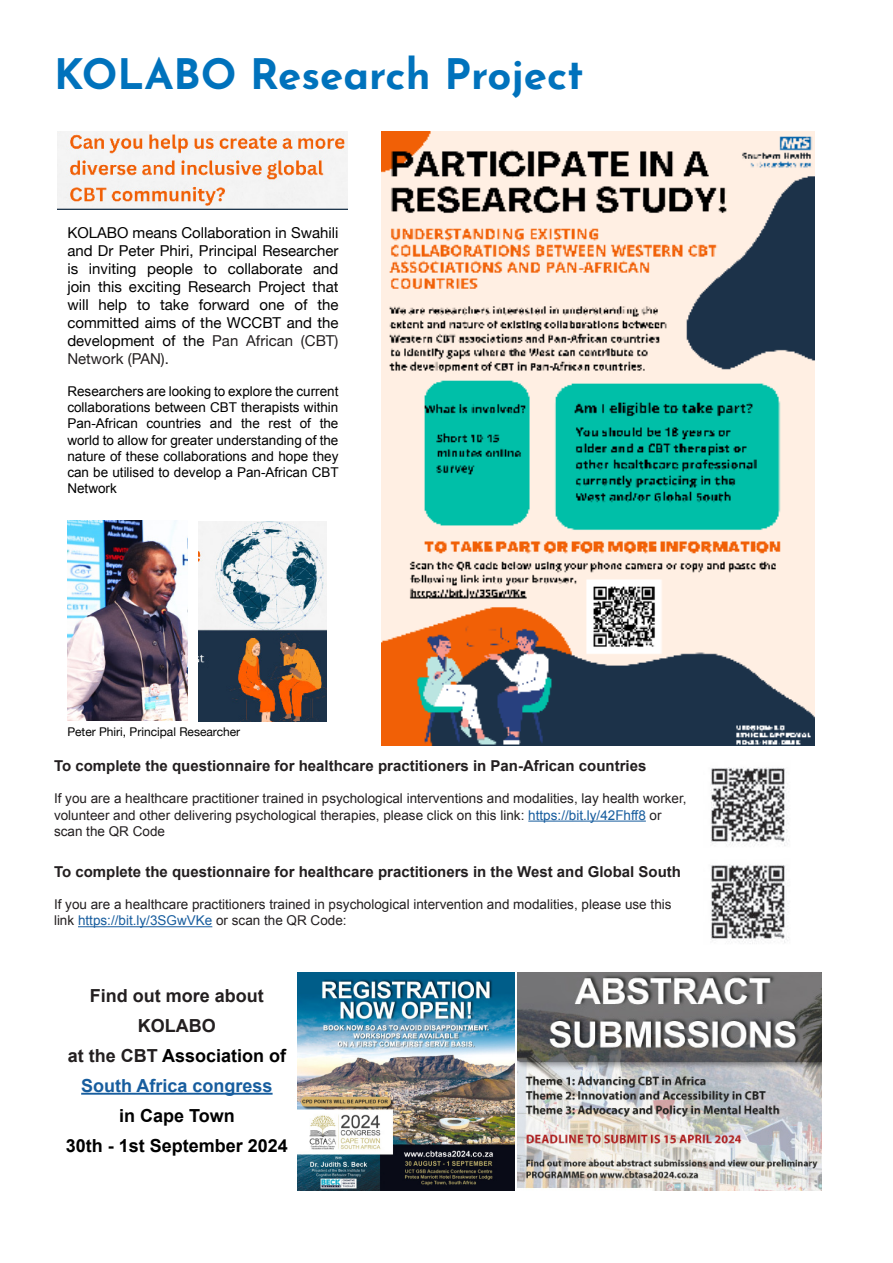
<style>
.page{position:relative;width:893px;height:1263px;background:#fff}
.page>*{position:absolute;margin:0;border:0;box-sizing:border-box;transform-origin:0 0}
.Paragraph_Style_9{font:700 42px "Josefin Sans";color:#0072bc}
.t1{font:700 18px/30px "Arial";color:#175d9e;text-align:center}
.t2{font:700 18px "Arial";color:#000}
.t3{font:700 18px/30px "Arial";color:#231f20;text-align:center}
.Paragraph_Style_9-2{font:15px/18px "Helvetica Neue";color:#000;text-align:justify}
.t4{font:700 15px "Arial";color:#231f20}
.t5{font:13.5px/16.2px "Arial";color:#231f20}
.Paragraph_Style_9-3{font:13.5px/16.2px "Arial";color:#000;text-align:justify}
.Paragraph_Style_9-4{font:12px "Helvetica Neue";color:#000}
.s1{color:#231f20}
.s2{color:#175d9e}
.s3{color:#000}
</style>
<div class="page">
<hr style="left:528px;top:820px;width:118px;height:1px;background:#175d9e">
<img style="left:710px;top:767px;width:79px;height:79px">
<img style="left:710px;top:864px;width:79px;height:80px">
<hr style="left:78px;top:926px;width:134px;height:1px;background:#175d9e">
<img style="left:381px;top:132px;width:434px;height:613px">
<img style="left:67px;top:521px;width:121px;height:200px">
<img style="left:58px;top:132px;width:289px;height:77px">
<img style="left:199px;top:521px;width:128px;height:201px">
<img style="left:297px;top:973px;width:218px;height:217px">
<img style="left:518px;top:973px;width:304px;height:217px">
<hr style="left:81px;top:1093px;width:192px;height:2px;background:#175d9e">
<p class="Paragraph_Style_9" style="left:54px;top:37px;width:531px">KOLABO Research Project</p>
<p class="Paragraph_Style_9-2" style="left:67px;top:224px;width:273px">KOLABO means Collaboration in Swahili and Dr Peter Phiri, Principal Researcher is inviting people to collaborate and join this exciting Research Project that will help to take forward one of the committed aims of the WCCBT and the development of the <span class="s1">Pan African (CBT)<br>Network (PAN).</span></p>
<p class="Paragraph_Style_9-3" style="left:67px;top:383px;width:273px">Researchers are looking to explore the current collaborations between CBT therapists within Pan-African countries and the rest of the world to allow for greater understanding of the nature of these collaborations and hope they can be utilised to develop a Pan-African CBT Network</p>
<p class="Paragraph_Style_9-4" style="left:67px;top:723px;width:174px">Peter Phiri, Principal Researcher</p>
<p class="t4" style="left:54px;top:756px;width:594px">To complete the questionnaire for healthcare practitioners in Pan-African countries</p>
<p class="t5" style="left:54px;top:791px;width:634px">If you are a healthcare practitioner trained in psychological interventions and modalities, lay health worker, volunteer and other delivering psychological therapies, please click on this link: <span class="s2">https://bit.ly/42Fhff8</span> or scan the QR Code</p>
<p class="t4" style="left:54px;top:861px;width:629px">To complete the questionnaire for healthcare practitioners in the West and Global South</p>
<p class="t5" style="left:54px;top:896px;width:619px">If you are a healthcare practitioners trained in psychological intervention and modalities, please use this link <span class="s2">https://bit.ly/3SGwVKe</span> or scan the QR Code:</p>
<p class="t3" style="left:90px;top:981px;width:176px">Find out more about<br>KOLABO</p>
<p class="t1" style="left:68px;top:1041px;width:220px"><span class="s1">at the CBT</span> <span class="s3">Association of<br></span>South Africa congress</p>
<p class="t2" style="left:119px;top:1104px;width:117px">in Cape Town</p>
<p class="t2" style="left:66px;top:1134px;width:224px">30th - 1st September 2024</p>
</div>
